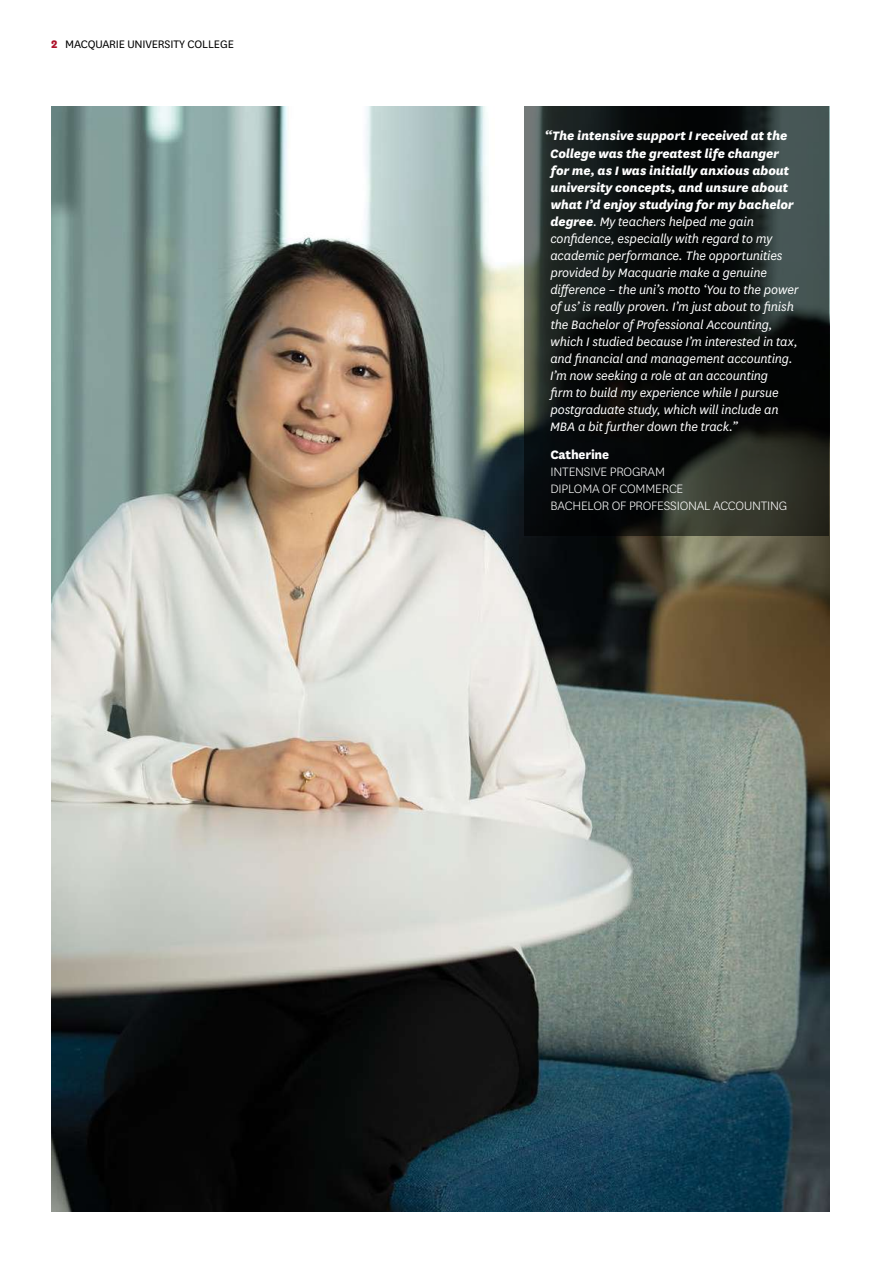
<style>
.page{position:relative;width:893px;height:1263px;background:#fff}
.page>*{position:absolute;margin:0;border:0;box-sizing:border-box;transform-origin:0 0}
.t1{font:italic 14.25px/17.1px "National";letter-spacing:-.015em;color:#fff}
.t2{font:300 14.25px/17.1px "National";letter-spacing:-.015em;color:#fff}
.t3{font:800 14.25px "National";letter-spacing:-.015em;color:#fff}
.t4{font:12.75px "National";letter-spacing:-.015em;color:#000}
.s1{font-weight:800;color:#ae132a}
.s2{font-weight:800}
.s3{font-style:normal}
</style>
<div class="page">
<img style="left:51px;top:106px;width:778px;height:1106px">
<svg style="left:524px;top:106px;width:305px;height:430px;fill:#080b0c"></svg>
<p class="t4" style="left:51px;top:36px;width:185px"><span class="s1">2</span> MACQUARIE UNIVERSITY COLLEGE</p>
<p class="t1" style="left:550px;top:127px;width:250px;text-indent:-5px"><span class="s2">“The intensive support I received at the College was the greatest life changer for me, as I was initially anxious about university concepts, and unsure about what I’d enjoy studying for my bachelor degree</span><span class="s3">.</span> My teachers helped me gain confidence, especially with regard to my academic performance. The opportunities provided by Macquarie make a genuine difference – the uni’s motto ‘You to the power of us’ is really proven. I’m just about to finish the Bachelor of Professional Accounting, which I studied because I’m interested in tax, and financial and management accounting.<br>I’m now seeking a role at an accounting<br>firm to build my experience while I pursue postgraduate study, which will include an MBA a bit further down the track.”</p>
<p class="t3" style="left:550px;top:444px;width:60px">Catherine</p>
<p class="t2" style="left:550px;top:463px;width:238px">INTENSIVE PROGRAM<br>DIPLOMA OF COMMERCE<br>BACHELOR OF PROFESSIONAL ACCOUNTING</p>
</div>
